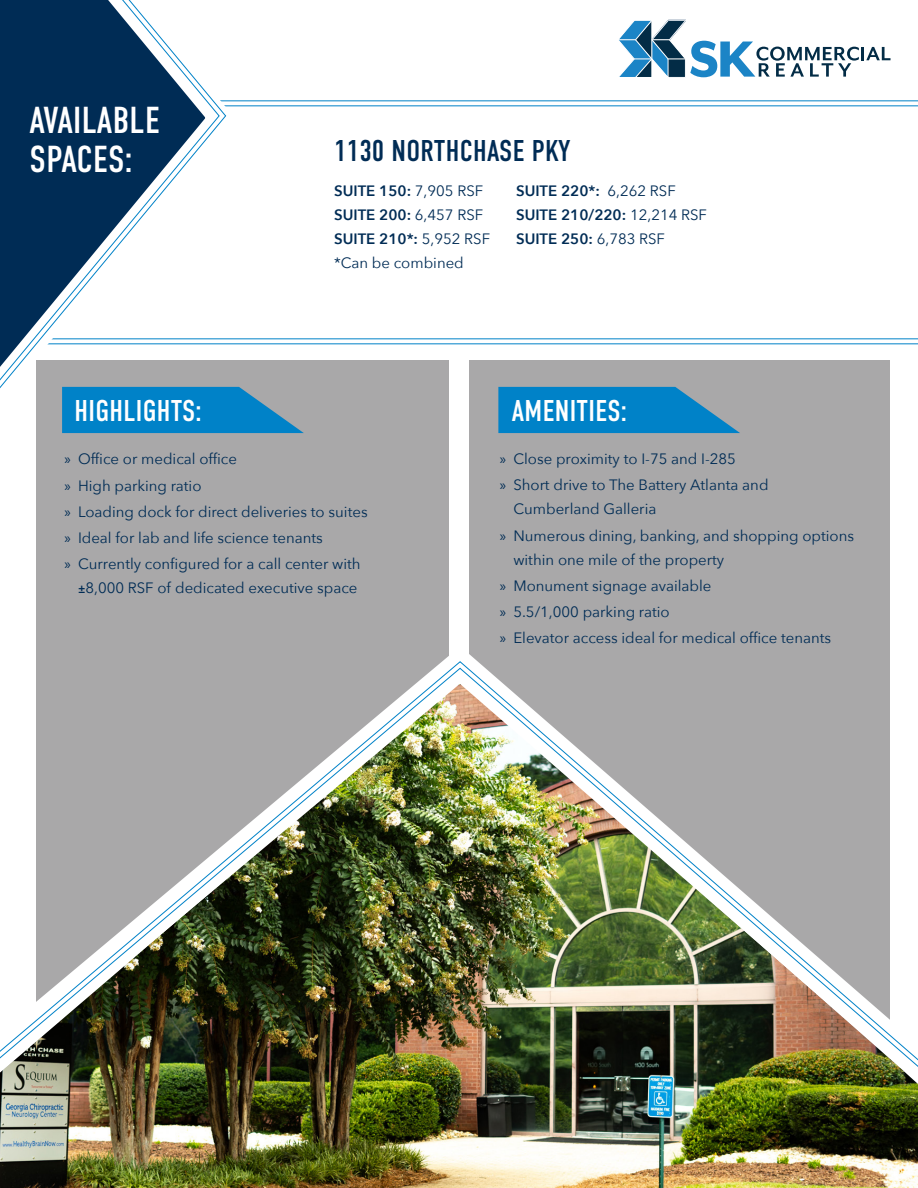
<style>
.page{position:relative;width:918px;height:1188px;background:#fff}
.page>*{position:absolute;margin:0;border:0;box-sizing:border-box;transform-origin:0 0}
.t1{font:37.5px "DIN Condensed";letter-spacing:.01em;color:#fff}
.t2{font:30px "DIN Condensed";letter-spacing:.01em;color:#fff}
.t3{font:30px "DIN Condensed";letter-spacing:.01em;color:#002c55}
.t4{font:15px/24px "Avenir Next";color:#002c55}
.t5{font:600 15px "Avenir Next";color:#002c55}
.s1{font-weight:400}
.s2{font-family:"Myriad Pro"}
.s3{font-family:"DIN Condensed"}
</style>
<div class="page">
<div style="left:36px;top:361px;width:413px;height:760px;background:#a9a8a9"></div>
<div style="left:469px;top:361px;width:421px;height:760px;background:#a9a8a9"></div>
<svg style="left:62px;top:394px;width:242px;height:39px"></svg>
<svg style="left:498px;top:387px;width:242px;height:46px;background:#1687c3"></svg>
<svg style="left:619px;top:20px;width:272px;height:58px"></svg>
<hr style="left:0;top:100px;width:918px;height:1px;background:#0082c8">
<hr style="left:0;top:105px;width:918px;height:1px;background:#0082c8">
<hr style="left:0;top:338px;width:918px;height:1px;background:#0082c8">
<hr style="left:0;top:343px;width:918px;height:1px;background:#0082c8">
<svg style="left:62px;top:100px;width:187px;height:331px"></svg>
<svg style="left:0;top:0;width:227px;height:403px"></svg>
<img style="left:0;top:667px;width:918px;height:521px">
<p class="t1" style="left:30px;top:99px;width:132px">AVAILABLE</p>
<p class="t1" style="left:30px;top:138px;width:105px">SPACES:</p>
<p class="t3" style="left:334px;top:134px;width:238px">1130 NORTHCHASE PKY</p>
<p class="t5" style="left:334px;top:178px;width:150px">SUITE 150: <span class="s1">7,905 RSF</span></p>
<p class="t5" style="left:334px;top:202px;width:150px">SUITE 200: <span class="s1">6,457 RSF</span></p>
<p class="t5" style="left:334px;top:226px;width:157px">SUITE 210*: <span class="s1">5,952 RSF</span></p>
<p class="t4" style="left:334px;top:250px;width:131px">*Can be combined</p>
<p class="t5" style="left:516px;top:178px;width:161px">SUITE 220*: <span class="s1">6,262 RSF</span></p>
<p class="t5" style="left:516px;top:202px;width:192px">SUITE 210/220: <span class="s1">12,214 RSF</span></p>
<p class="t5" style="left:516px;top:226px;width:150px">SUITE 250: <span class="s1">6,783 RSF</span></p>
<p class="t2" style="left:74px;top:394px;width:129px">HIGHLIGHTS:</p>
<p class="t2" style="left:512px;top:394px;width:117px">AMENITIES:</p>
<p class="t4" style="left:64px;top:447px;width:174px"><span class="s2">»</span> Office or medical office</p>
<p class="t4" style="left:64px;top:473px;width:139px"><span class="s2">»</span> High parking ratio</p>
<p class="t4" style="left:64px;top:499px;width:305px"><span class="s2">»</span> Loading dock for direct deliveries to suites</p>
<p class="t4" style="left:64px;top:525px;width:260px"><span class="s2">»</span> Ideal for lab and life science tenants</p>
<p class="t4" style="left:64px;top:551px;width:298px;text-align:right"><span class="s2">»</span> Currently configured for a call center with <span class="s3">±</span>8,000 RSF of dedicated executive space</p>
<p class="t4" style="left:500px;top:446px;width:238px"><span class="s2">»</span> Close proximity to I-75 and I-285</p>
<p class="t4" style="left:513px;top:472px;width:257px;text-indent:-14px"><span class="s2">»</span> Short drive to The Battery Atlanta and<br>Cumberland Galleria</p>
<p class="t4" style="left:513px;top:523px;width:342px;text-indent:-14px"><span class="s2">»</span> Numerous dining, banking, and shopping options within one mile of the property</p>
<p class="t4" style="left:500px;top:573px;width:213px"><span class="s2">»</span> Monument signage available</p>
<p class="t4" style="left:500px;top:599px;width:171px"><span class="s2">»</span> 5.5/1,000 parking ratio</p>
<p class="t4" style="left:500px;top:625px;width:333px"><span class="s2">»</span> Elevator access ideal for medical office tenants</p>
</div>
